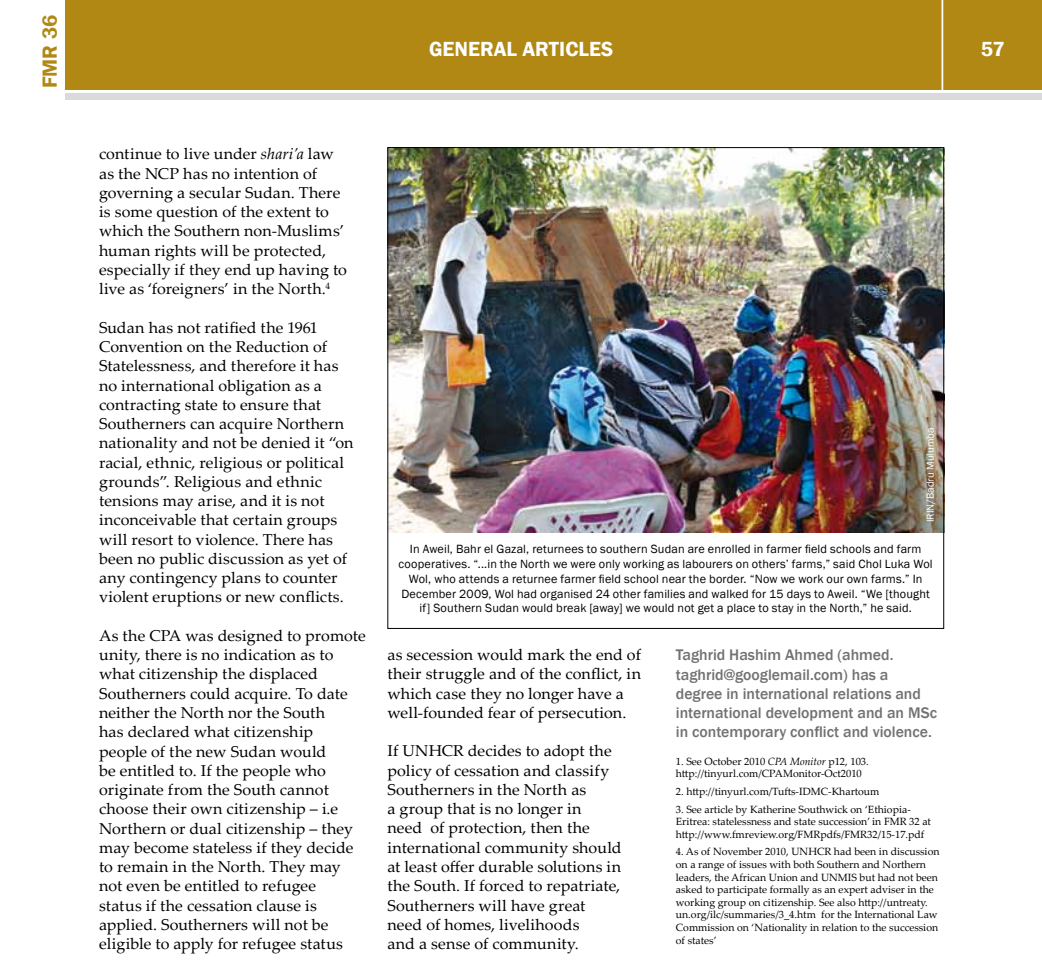
<style>
.page{position:relative;width:1042px;height:978px;background:#fff}
.page>*{position:absolute;margin:0;border:0;box-sizing:border-box;transform-origin:0 0}
.t1{font:600 21px "Franklin Gothic";color:#fff}
.t2{font:600 21px "Franklin Gothic";color:#b18813}
.t3{font:15.75px/19.2px "Palatino Linotype";letter-spacing:.005em;color:#000}
.t4{font:500 15.75px/19.2px "Franklin Gothic";color:#707172}
.t5{font:12.25px/14.7px "Franklin Gothic";letter-spacing:.01em;color:#000;text-align:center}
.t6{font:10.5px/12.6px "Palatino Linotype";color:#000}
.t7{font:10.5px "Franklin Gothic";color:#fff}
.s1{font-style:italic}
</style>
<div class="page">
<div style="left:65px;top:0;width:977px;height:89px;background:#b18813"></div>
<div style="left:65px;top:93px;width:977px;height:7px;background:#d9dadb"></div>
<hr style="left:941px;top:0;width:2px;height:91px;background:#fff">
<img style="left:389px;top:149px;width:553px;height:383px">
<h1 class="t2" style="left:37px;top:88px;width:75px;rotate:-90deg">FMR 36</h1>
<h1 class="t1" style="left:429px;top:36px;width:186px">GENERAL ARTICLES</h1>
<h1 class="t1" style="left:980px;top:36px;width:25px">57</h1>
<p class="t3" style="left:99px;top:144px;width:249px">continue to live under <span class="s1">shari’a</span> law as the NCP has no intention of governing a secular Sudan. There is some question of the extent to which the Southern non-Muslims’ human rights will be protected, especially if they end up having to live as ‘foreigners’ in the North.<sup>4</sup></p>
<p class="t3" style="left:99px;top:317px;width:256px">Sudan has not ratified the 1961<br>Convention on the Reduction of Statelessness, and therefore it has no international obligation as a contracting state to ensure that Southerners can acquire Northern nationality and not be denied it “on racial, ethnic, religious or political grounds”. Religious and ethnic tensions may arise, and it is not inconceivable that certain groups will resort to violence. There has been no public discussion as yet of any contingency plans to counter violent eruptions or new conflicts.</p>
<p class="t3" style="left:99px;top:625px;width:268px">As the CPA was designed to promote unity, there is no indication as to what citizenship the displaced<br>Southerners could acquire. To date neither the North nor the South<br>has declared what citizenship<br>people of the new Sudan would<br>be entitled to. If the people who originate from the South cannot choose their own citizenship – i.e<br>Northern or dual citizenship – they may become stateless if they decide to remain in the North. They may not even be entitled to refugee<br>status if the cessation clause is applied. Southerners will not be eligible to apply for refugee status</p>
<p class="t7" style="left:923px;top:522px;width:96px;rotate:-90deg">IRIN/Badru Mulumba</p>
<p class="t5" style="left:399px;top:542px;width:535px">In Aweil, Bahr el Gazal, returnees to southern Sudan are enrolled in farmer field schools and farm cooperatives. “...in the North we were only working as labourers on others’ farms,” said Chol Luka Wol Wol, who attends a returnee farmer field school near the border. “Now we work our own farms.” In December 2009, Wol had organised 24 other families and walked for 15 days to Aweil. “We [thought if] Southern Sudan would break [away] we would not get a place to stay in the North,” he said.</p>
<p class="t3" style="left:387px;top:644px;width:255px">as secession would mark the end of their struggle and of the conflict, in which case they no longer have a well-founded fear of persecution.</p>
<p class="t3" style="left:387px;top:740px;width:236px">If UNHCR decides to adopt the policy of cessation and classify<br>Southerners in the North as<br>a group that is no longer in<br>need of protection, then the international community should at least offer durable solutions in the South. If forced to repatriate,<br>Southerners will have great need of homes, livelihoods<br>and a sense of community.</p>
<p class="t4" style="left:676px;top:645px;width:263px">Taghrid Hashim Ahmed (ahmed. taghrid@googlemail.com) has a degree in international relations and international development and an MSc in contemporary conflict and violence.</p>
<p class="t6" style="left:676px;top:754px;width:194px">1. See October 2010 <span class="s1">CPA Monitor</span> p12, 103. http://tinyurl.com/CPAMonitor-Oct2010</p>
<p class="t6" style="left:676px;top:784px;width:205px">2. http://tinyurl.com/Tufts-IDMC-Khartoum</p>
<p class="t6" style="left:676px;top:802px;width:257px">3. See article by Katherine Southwick on ‘Ethiopia-<br>Eritrea: statelessness and state succession’ in FMR 32 at http://www.fmreview.org/FMRpdfs/FMR32/15-17.pdf</p>
<p class="t6" style="left:676px;top:844px;width:265px">4. As of November 2010, UNHCR had been in discussion on a range of issues with both Southern and Northern leaders, the African Union and UNMIS but had not been asked to participate formally as an expert adviser in the working group on citizenship. See also http://untreaty. un.org/ilc/summaries/3_4.htm for the International Law Commission on ‘Nationality in relation to the succession of states’</p>
</div>
